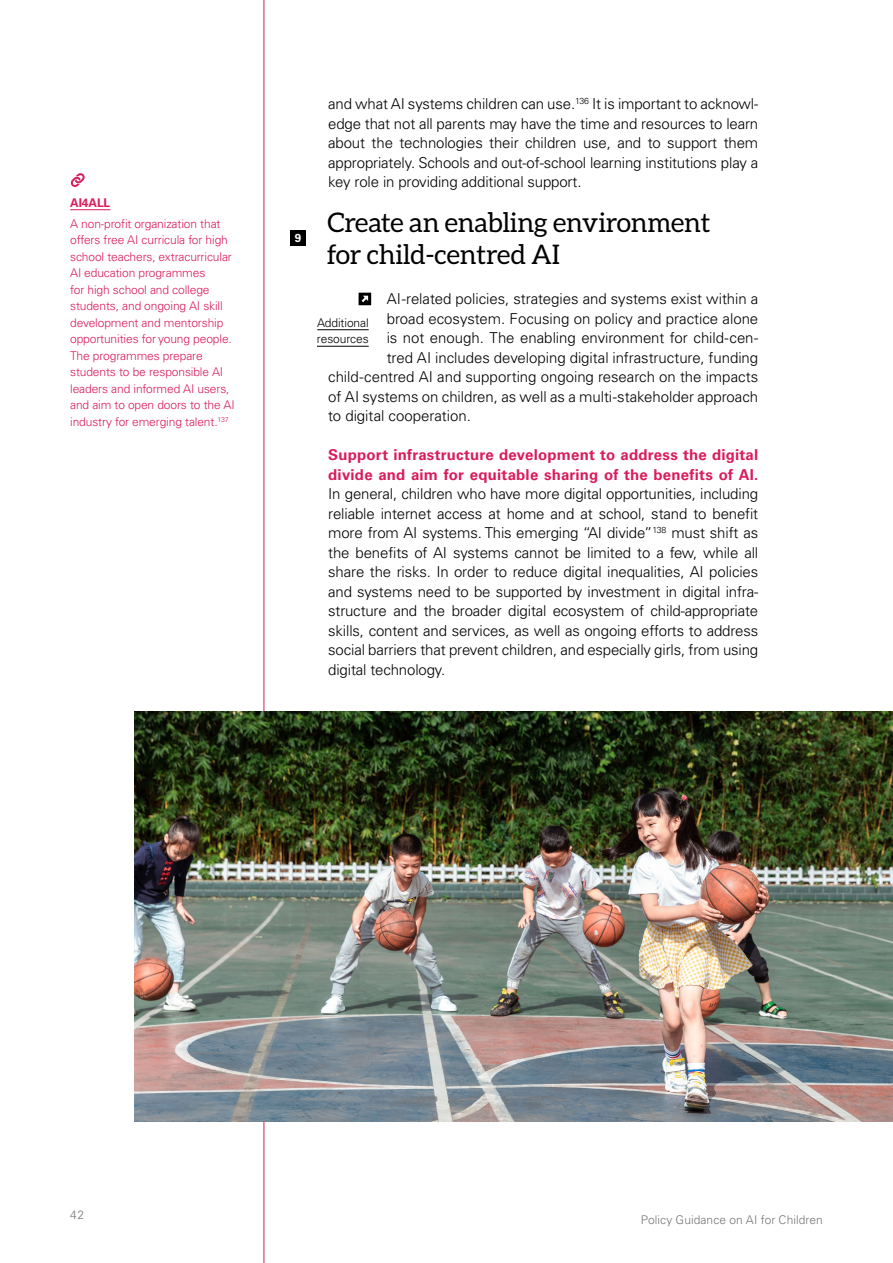
<style>
.page{position:relative;width:893px;height:1263px;background:#fff}
.page>*{position:absolute;margin:0;border:0;box-sizing:border-box;transform-origin:0 0}
.t1{font:27px/31.5px "Aleo";letter-spacing:-.01em;color:#000}
.t2{font:300 15px/19.5px "Univers LT Pro 45";letter-spacing:-.005em;color:#000;text-align:justify}
.t3{font:700 15px/19.5px "Univers LT Pro 65";letter-spacing:.015em;color:#da1c5c}
.t4{font:300 12px/16.5px "Univers LT Pro 45";letter-spacing:-.01em;color:#da1c5c}
.t5{font:300 12px "Univers LT Pro 45";letter-spacing:.005em;color:#77777a}
.t6{font:300 12px/16.5px "Univers LT Pro 45";letter-spacing:-.01em;color:#000}
.t7{font:700 12px "Univers LT Pro 65";letter-spacing:-.01em;color:#da1c5c}
.t8{font:700 11.55px "Univers LT Pro 65";color:#fff}
</style>
<div class="page">
<hr style="left:264px;top:0;width:1px;height:1263px;background:#da1c5c">
<img style="left:135px;top:711px;width:758px;height:410px">
<hr style="left:317px;top:329px;width:52px;height:1px;background:#000">
<hr style="left:317px;top:346px;width:52px;height:1px;background:#000">
<div style="left:290px;top:230px;width:16px;height:16px;background:#000"></div>
<hr style="left:70px;top:209px;width:40px;height:1px;background:#da1c5c">
<svg style="left:71px;top:173px;width:14px;height:14px"></svg>
<svg style="left:359px;top:293px;width:12px;height:12px"></svg>
<p class="t7" style="left:70px;top:195px;width:42px">AI4ALL</p>
<p class="t4" style="left:70px;top:215px;width:166px">A non-profit organization that offers free AI curricula for high school teachers, extracurricular<br>AI education programmes<br>for high school and college students, and ongoing AI skill development and mentorship opportunities for young people.<br>The programmes prepare students to be responsible AI leaders and informed AI users, and aim to open doors to the AI industry for emerging talent.<sup>137</sup></p>
<p class="t8" style="left:295px;top:231px;width:8px">9</p>
<p class="t2" style="left:328px;top:94px;width:431px">and what AI systems children can use.<sup>136</sup> It is important to acknowl&shy;edge that not all parents may have the time and resources to learn about the technologies their children use, and to support them appropriately. Schools and out-of-school learning institutions play a key role in providing additional support.</p>
<h1 class="t1" style="left:327px;top:206px;width:385px">Create an enabling environment for child-centred AI</h1>
<p class="t2" style="left:387px;top:289px;width:373px">AI-related policies, strategies and systems exist within a</p>
<p class="t2" style="left:387px;top:309px;width:373px">broad ecosystem. Focusing on policy and practice alone</p>
<p class="t2" style="left:387px;top:328px;width:373px">is not enough. The enabling environment for child-cen-</p>
<p class="t2" style="left:387px;top:348px;width:373px">tred AI includes developing digital infrastructure, funding</p>
<p class="t2" style="left:328px;top:367px;width:431px">child-centred AI and supporting ongoing research on the impacts</p>
<p class="t2" style="left:328px;top:387px;width:431px">of AI systems on children, as well as a multi-stakeholder approach</p>
<p class="t2" style="left:328px;top:406px;width:144px">to digital cooperation.</p>
<p class="t3" style="left:328px;top:445px;width:431px">Support infrastructure development to address the digital divide and aim for equitable sharing of the benefits of AI.</p>
<p class="t2" style="left:328px;top:484px;width:432px">In general, children who have more digital opportunities, including reliable internet access at home and at school, stand to benefit more from AI systems. This emerging “AI divide”<sup>138</sup> must shift as the benefits of AI systems cannot be limited to a few, while all share the risks. In order to reduce digital inequalities, AI policies and systems need to be supported by investment in digital infra&shy;structure and the broader digital ecosystem of child-appropriate skills, content and services, as well as ongoing efforts to address social barriers that prevent children, and especially girls, from using digital technology.</p>
<p class="t6" style="left:317px;top:314px;width:53px">Additional resources</p>
<p class="t5" style="left:70px;top:1208px;width:15px">42</p>
<p class="t5" style="left:641px;top:1212px;width:184px">Policy Guidance on AI for Children</p>
</div>
